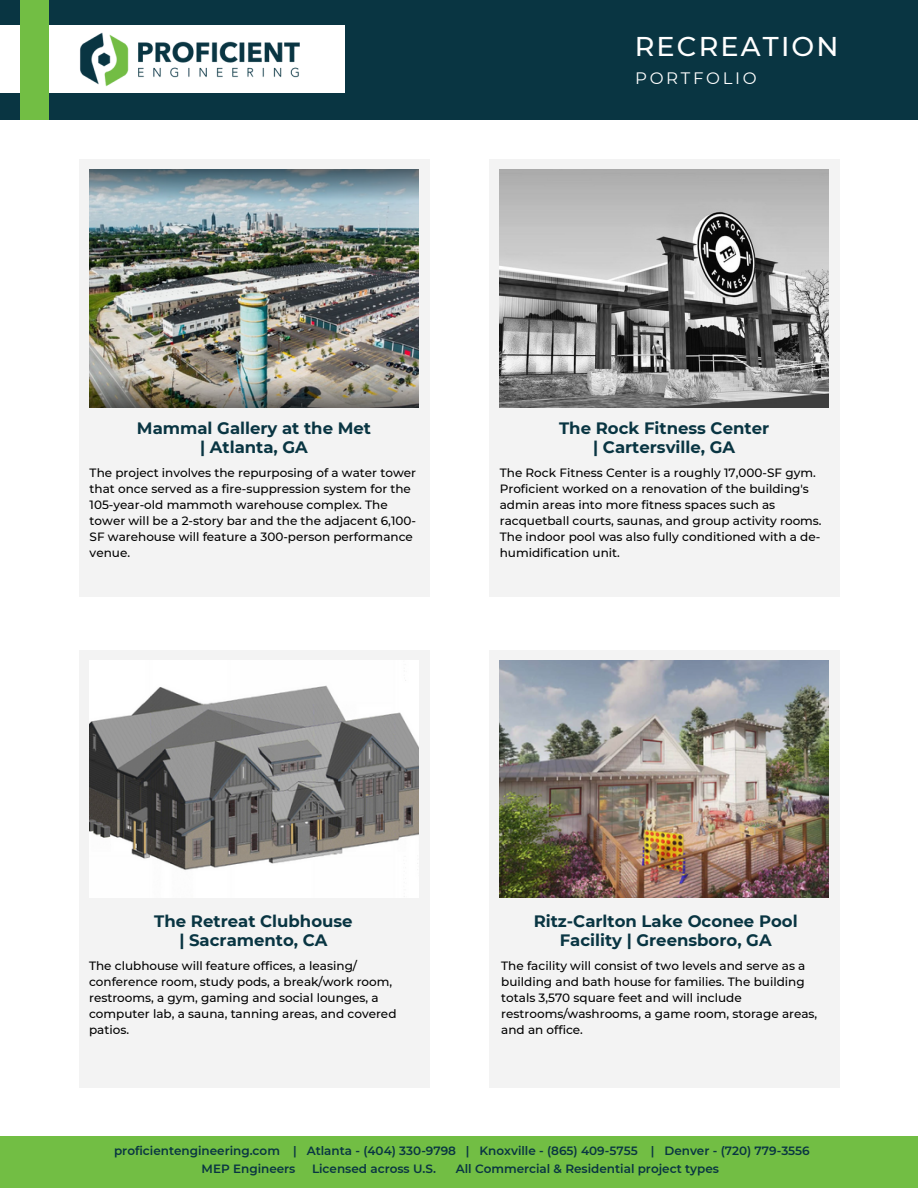
<style>
.page{position:relative;width:918px;height:1188px;background:#fff}
.page>*{position:absolute;margin:0;border:0;box-sizing:border-box;transform-origin:0 0}
.t1{font:500 27.15px "Montserrat";letter-spacing:.08em;color:#fff}
.t2{font:700 16.5px/19.2px "Montserrat";color:#093542;text-align:center}
.t3{font:16.5px "Montserrat";letter-spacing:.16em;color:#fff}
.t4{font:500 12px/16px "Montserrat";color:#000}
.t5{font:600 12px "Montserrat";color:#093542}
</style>
<div class="page">
<div style="left:0;top:0;width:918px;height:119px;background:#093542"></div>
<div style="left:0;top:25px;width:344px;height:68px;background:#fff"></div>
<img style="left:80px;top:32px;width:220px;height:55px">
<div style="left:20px;top:0;width:28px;height:119px;background:#72be44"></div>
<div style="left:0;top:1136px;width:918px;height:52px;background:#72be44"></div>
<div style="left:79px;top:159px;width:351px;height:438px;background:#eee"></div>
<img style="left:90px;top:170px;width:328px;height:237px">
<div style="left:489px;top:159px;width:351px;height:438px;background:#eee"></div>
<img style="left:500px;top:170px;width:328px;height:237px">
<div style="left:79px;top:650px;width:351px;height:438px;background:#eee"></div>
<img style="left:90px;top:661px;width:328px;height:237px">
<div style="left:489px;top:650px;width:351px;height:438px;background:#eee"></div>
<img style="left:500px;top:661px;width:328px;height:236px">
<p class="t1" style="left:635px;top:30px;width:205px">RECREATION</p>
<p class="t3" style="left:635px;top:68px;width:123px">PORTFOLIO</p>
<p class="t2" style="left:137px;top:418px;width:236px">Mammal Gallery at the Met</p>
<p class="t2" style="left:200px;top:437px;width:109px">| Atlanta, GA</p>
<p class="t4" style="left:90px;top:464px;width:328px">The project involves the repurposing of a water tower that once served as a fire-suppression system for the 105-year-old mammoth warehouse complex. The tower will be a 2-story bar and the the adjacent 6,100- SF warehouse will feature a 300-person performance venue.</p>
<p class="t2" style="left:559px;top:418px;width:212px">The Rock Fitness Center</p>
<p class="t2" style="left:593px;top:437px;width:144px">| Cartersville, GA</p>
<p class="t4" style="left:500px;top:464px;width:323px">The Rock Fitness Center is a roughly 17,000-SF gym.<br>Proficient worked on a renovation of the building's admin areas into more fitness spaces such as racquetball courts, saunas, and group activity rooms.<br>The indoor pool was also fully conditioned with a de&shy;humidification unit.</p>
<p class="t2" style="left:154px;top:912px;width:200px">The Retreat Clubhouse</p>
<p class="t2" style="left:179px;top:931px;width:150px">| Sacramento, CA</p>
<p class="t4" style="left:89px;top:958px;width:309px">The clubhouse will feature offices, a leasing/ conference room, study pods, a break/work room, restrooms, a gym, gaming and social lounges, a computer lab, a sauna, tanning areas, and covered patios.</p>
<p class="t2" style="left:534px;top:912px;width:265px">Ritz-Carlton Lake Oconee Pool<br>Facility | Greensboro, GA</p>
<p class="t4" style="left:501px;top:958px;width:318px">The facility will consist of two levels and serve as a building and bath house for families. The building totals 3,570 square feet and will include restrooms/washrooms, a game room, storage areas, and an office.</p>
<p class="t5" style="left:114px;top:1143px;width:697px">proficientengineering.com | Atlanta - (404) 330-9798 | Knoxville - (865) 409-5755 | Denver - (720) 779-3556</p>
<p class="t5" style="left:202px;top:1162px;width:95px">MEP Engineers</p>
<p class="t5" style="left:312px;top:1162px;width:125px">Licensed across U.S.</p>
<p class="t5" style="left:456px;top:1162px;width:265px">All Commercial &amp; Residential project types</p>
</div>
